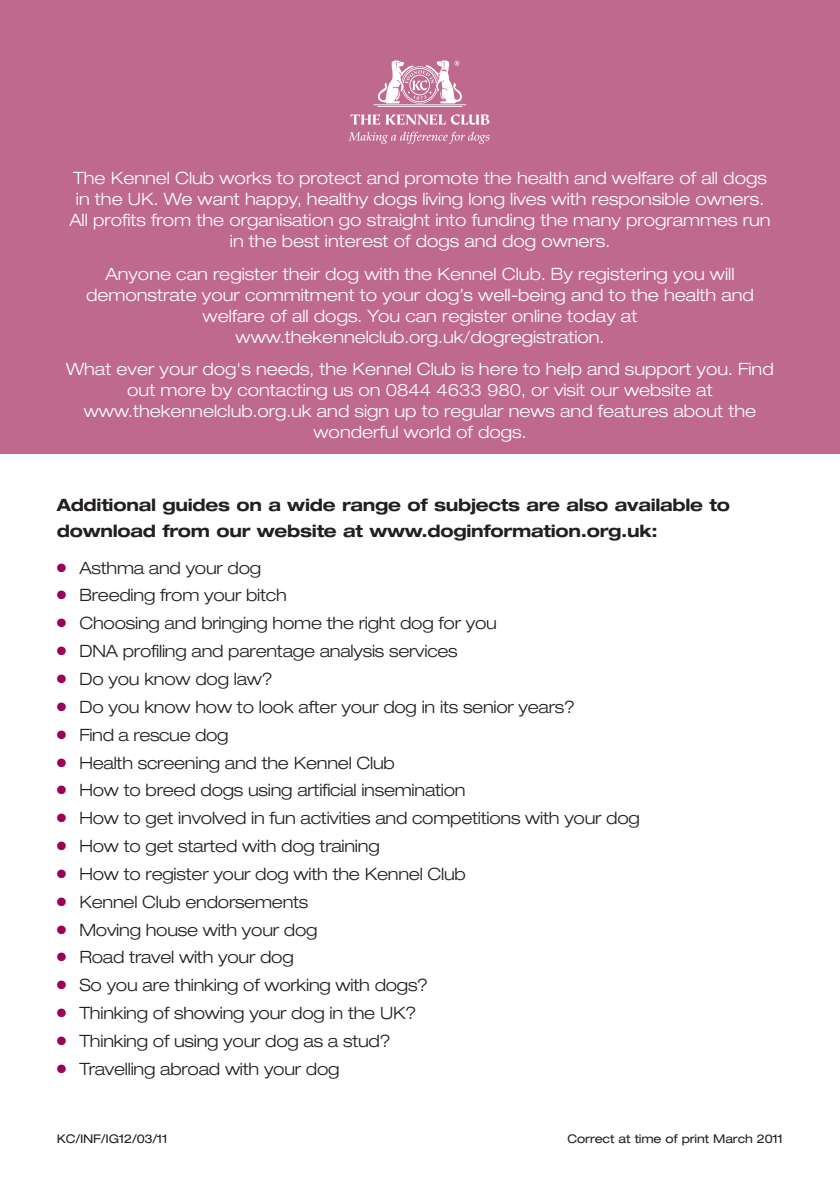
<style>
.page{position:relative;width:840px;height:1191px;background:#fff}
.page>*{position:absolute;margin:0;border:0;box-sizing:border-box;transform-origin:0 0}
.t1{font:300 expanded 17px/21px "Helvetica Neue LT Std";color:#fff;text-align:center}
.t2{font:300 expanded 17px "Helvetica Neue LT Std";letter-spacing:-.015em;color:#231f20}
.t3{font:700 expanded 17px/26px "Helvetica Neue LT Std";letter-spacing:-.015em;color:#231f20}
.t4{font:expanded 12px "Helvetica Neue LT Std";letter-spacing:-.015em;color:#231f20}
.s1{color:#9c0159}
</style>
<div class="page">
<div style="left:0;top:0;width:839px;height:454px;background:#bf698f"></div>
<svg style="left:350px;top:114px;width:139px;height:11px"></svg>
<svg style="left:373px;top:60px;width:93px;height:47px"></svg>
<svg style="left:348px;top:132px;width:141px;height:12px"></svg>
<p class="t1" style="left:69px;top:169px;width:702px">The Kennel Club works to protect and promote the health and welfare of all dogs in the UK. We want happy, healthy dogs living long lives with responsible owners.<br>All profits from the organisation go straight into funding the many programmes run in the best interest of dogs and dog owners.</p>
<p class="t1" style="left:86px;top:265px;width:668px">Anyone can register their dog with the Kennel Club. By registering you will demonstrate your commitment to your dog’s well-being and to the health and welfare of all dogs. You can register online today at www.thekennelclub.org.uk/dogregistration.</p>
<p class="t1" style="left:66px;top:360px;width:708px">What ever your dog's needs, the Kennel Club is here to help and support you. Find out more by contacting us on 0844 4633 980, or visit our website at www.thekennelclub.org.uk and sign up to regular news and features about the wonderful world of dogs.</p>
<p class="t3" style="left:57px;top:494px;width:674px">Additional guides on a wide range of subjects are also available to download from our website at www.doginformation.org.uk:</p>
<p class="t2" style="left:57px;top:561px;width:206px"><span class="s1">●</span> Asthma and your dog</p>
<p class="t2" style="left:57px;top:589px;width:231px"><span class="s1">●</span> Breeding from your bitch</p>
<p class="t2" style="left:57px;top:617px;width:441px"><span class="s1">●</span> Choosing and bringing home the right dog for you</p>
<p class="t2" style="left:57px;top:645px;width:402px"><span class="s1">●</span> DNA profiling and parentage analysis services</p>
<p class="t2" style="left:57px;top:672px;width:217px"><span class="s1">●</span> Do you know dog law?</p>
<p class="t2" style="left:57px;top:700px;width:519px"><span class="s1">●</span> Do you know how to look after your dog in its senior years?</p>
<p class="t2" style="left:57px;top:728px;width:173px"><span class="s1">●</span> Find a rescue dog</p>
<p class="t2" style="left:57px;top:756px;width:339px"><span class="s1">●</span> Health screening and the Kennel Club</p>
<p class="t2" style="left:57px;top:784px;width:410px"><span class="s1">●</span> How to breed dogs using artificial insemination</p>
<p class="t2" style="left:57px;top:812px;width:584px"><span class="s1">●</span> How to get involved in fun activities and competitions with your dog</p>
<p class="t2" style="left:57px;top:839px;width:324px"><span class="s1">●</span> How to get started with dog training</p>
<p class="t2" style="left:57px;top:867px;width:410px"><span class="s1">●</span> How to register your dog with the Kennel Club</p>
<p class="t2" style="left:57px;top:895px;width:253px"><span class="s1">●</span> Kennel Club endorsements</p>
<p class="t2" style="left:57px;top:923px;width:262px"><span class="s1">●</span> Moving house with your dog</p>
<p class="t2" style="left:57px;top:951px;width:238px"><span class="s1">●</span> Road travel with your dog</p>
<p class="t2" style="left:57px;top:979px;width:373px"><span class="s1">●</span> So you are thinking of working with dogs?</p>
<p class="t2" style="left:57px;top:1007px;width:361px"><span class="s1">●</span> Thinking of showing your dog in the UK?</p>
<p class="t2" style="left:57px;top:1034px;width:335px"><span class="s1">●</span> Thinking of using your dog as a stud?</p>
<p class="t2" style="left:57px;top:1062px;width:284px"><span class="s1">●</span> Travelling abroad with your dog</p>
<p class="t4" style="left:57px;top:1134px;width:112px">KC/INF/IG12/03/11</p>
<p class="t4" style="left:567px;top:1134px;width:217px">Correct at time of print March 2011</p>
</div>
